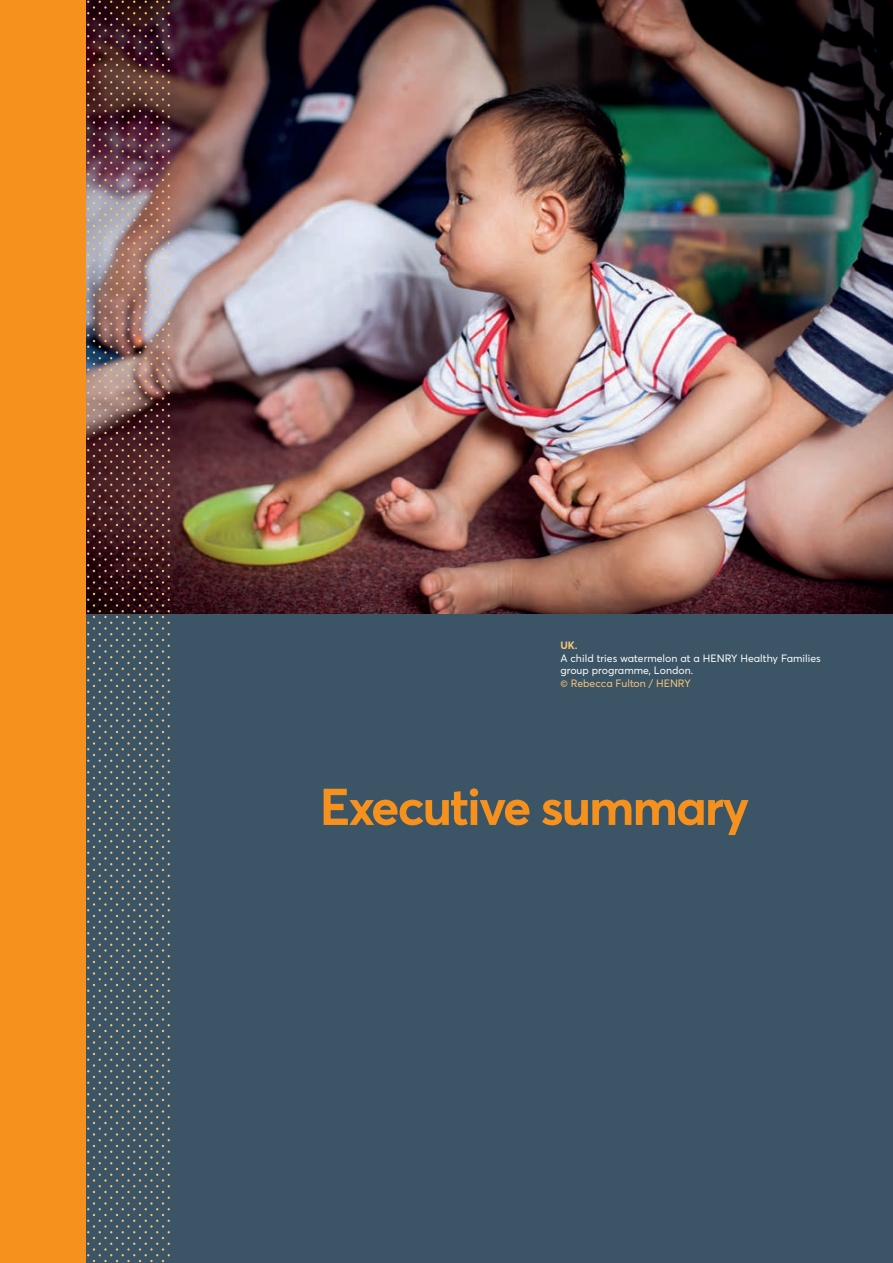
<style>
.page{position:relative;width:893px;height:1263px;background:#fff}
.page>*{position:absolute;margin:0;border:0;box-sizing:border-box;transform-origin:0 0}
.ChapterTitleSmaller{font:700 51px "Averta";letter-spacing:-.04em;color:#f6911e}
.t1{font:10.5px/12.6px "Averta";color:#fff}
.t2{font:10.5px "Averta";color:#fdc579}
.s1{font-weight:700;color:#fdc579}
</style>
<div class="page">
<img style="left:171px;top:0;width:722px;height:614px">
<div style="left:0;top:614px;width:893px;height:649px;background:#3b5566"></div>
<svg style="left:86px;top:0;width:85px;height:1263px"></svg>
<div style="left:0;top:0;width:86px;height:1263px;background:#f6911e"></div>
<p class="t1" style="left:560px;top:639px;width:262px"><span class="s1">UK.<br></span>A child tries watermelon at a HENRY Healthy Families group programme, London.</p>
<p class="t2" style="left:560px;top:677px;width:132px">© Rebecca Fulton / HENRY</p>
<p class="ChapterTitleSmaller" style="left:320px;top:774px;width:431px">Executive summary</p>
</div>
